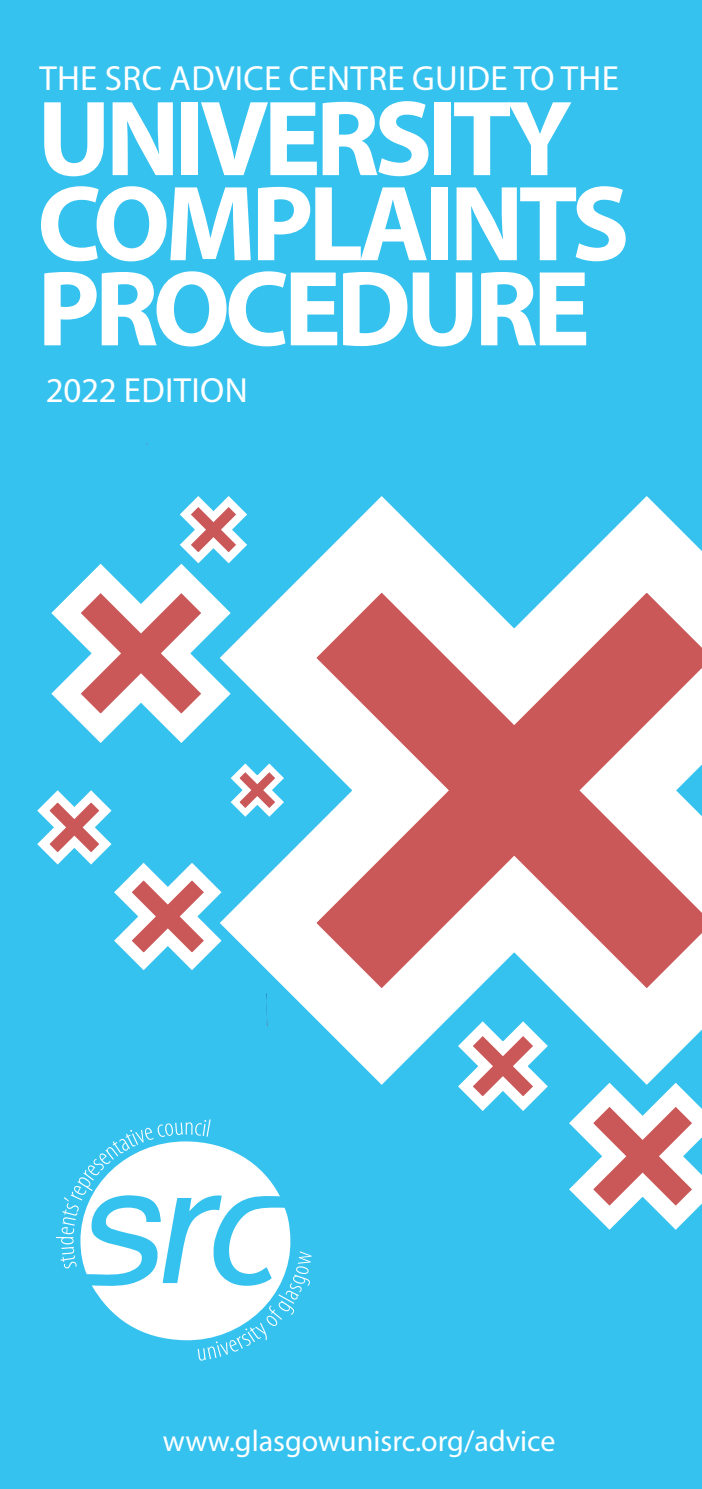
<style>
.page{position:relative;width:702px;height:1489px;background:#fff}
.page>*{position:absolute;margin:0;border:0;box-sizing:border-box;transform-origin:0 0}
.src_header{font:700 108px "Myriad Pro";letter-spacing:-.05em;color:#fff}
.src_header-2{font:35px "Myriad Pro";letter-spacing:.01em;color:#fff}
.src_header-3{font:30px "Myriad Pro";color:#fff}
</style>
<div class="page">
<div style="left:0;top:0;width:702px;height:1488px;background:#36c2ef"></div>
<svg style="left:245px;top:496px;width:457px;height:589px"></svg>
<svg style="left:180px;top:496px;width:73px;height:73px"></svg>
<svg style="left:51px;top:549px;width:194px;height:194px"></svg>
<svg style="left:37px;top:759px;width:251px;height:219px"></svg>
<svg style="left:56px;top:1119px;width:255px;height:241px"></svg>
<svg style="left:450px;top:1013px;width:252px;height:217px"></svg>
<p class="src_header-2" style="left:39px;top:57px;width:581px">THE SRC ADVICE CENTRE GUIDE TO THE</p>
<p class="src_header" style="left:37px;top:68px;width:536px">UNIVERSITY</p>
<p class="src_header" style="left:37px;top:153px;width:594px">COMPLAINTS</p>
<p class="src_header" style="left:37px;top:238px;width:554px">PROCEDURE</p>
<p class="src_header-2" style="left:46px;top:368px;width:203px">2022 EDITION</p>
<p class="src_header-3" style="left:163px;top:1422px;width:394px">www.glasgowunisrc.org/advice</p>
</div>
